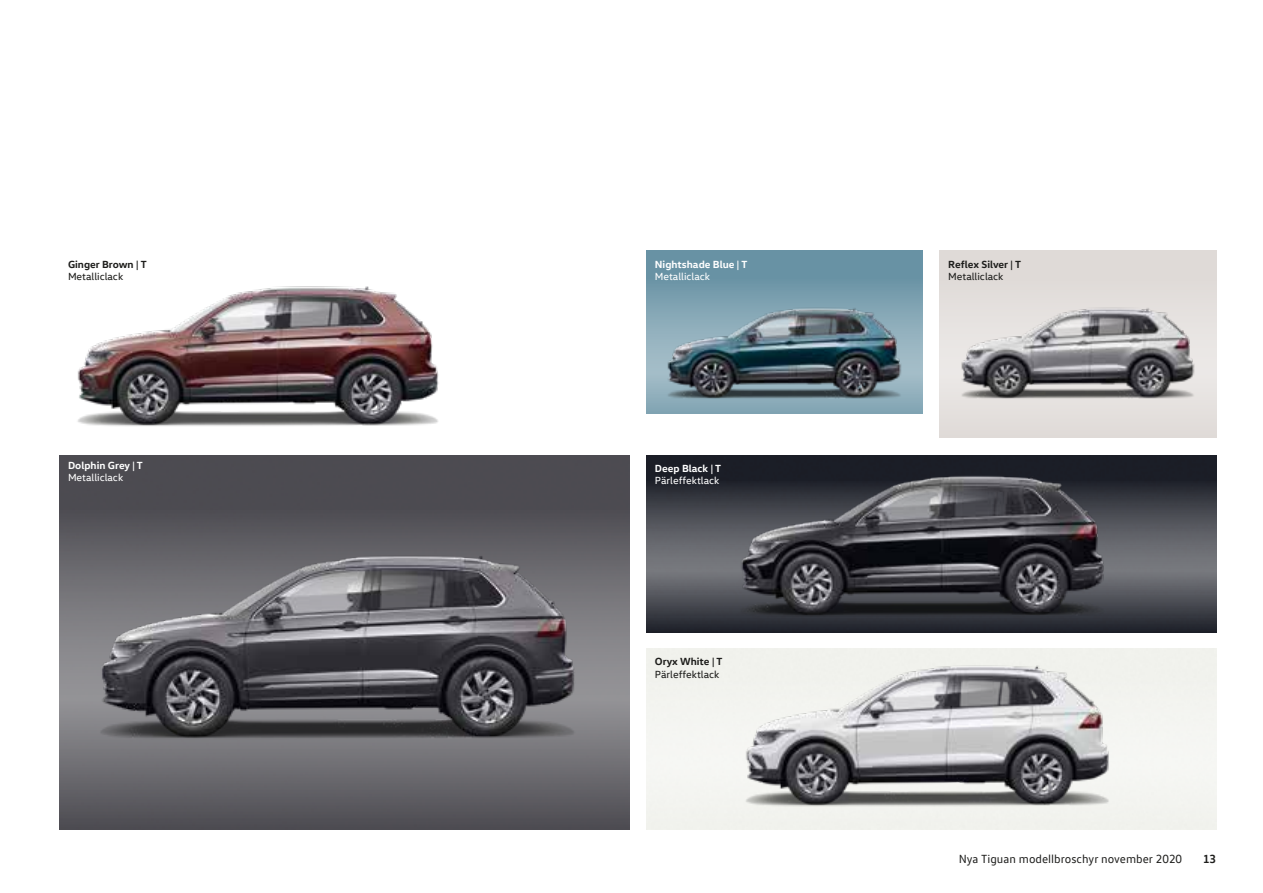
<style>
.page{position:relative;width:1263px;height:893px;background:#fff}
.page>*{position:absolute;margin:0;border:0;box-sizing:border-box;transform-origin:0 0}
.t1{font:12px "VW Text";color:#1d1d1b}
.t2{font:700 12px "VW Text";color:#1d1d1b}
.t3{font:700 10.5px "VW Head";color:#fff}
.t4{font:10.5px "VW Head";color:#fff}
.t5{font:700 10.5px "VW Head";color:#1d1d1b}
.t6{font:10.5px "VW Head";color:#1d1d1b}
</style>
<div class="page">
<div style="left:646px;top:251px;width:277px;height:7px;background:#6892a4"></div>
<img style="left:646px;top:455px;width:570px;height:177px">
<img style="left:646px;top:258px;width:277px;height:156px">
<img style="left:60px;top:455px;width:570px;height:374px">
<img style="left:940px;top:258px;width:276px;height:180px">
<img style="left:59px;top:286px;width:422px;height:254px">
<img style="left:699px;top:396px;width:447px;height:237px">
<img style="left:705px;top:586px;width:446px;height:244px">
<p class="t5" style="left:68px;top:257px;width:80px">Ginger Brown | T</p>
<p class="t6" style="left:68px;top:270px;width:57px">Metalliclack</p>
<p class="t3" style="left:68px;top:458px;width:76px">Dolphin Grey | T</p>
<p class="t4" style="left:68px;top:471px;width:57px">Metalliclack</p>
<p class="t3" style="left:655px;top:257px;width:94px">Nightshade Blue | T</p>
<p class="t4" style="left:655px;top:270px;width:57px">Metalliclack</p>
<p class="t3" style="left:655px;top:461px;width:68px">Deep Black | T</p>
<p class="t4" style="left:655px;top:474px;width:66px">Pärleffektlack</p>
<p class="t5" style="left:655px;top:655px;width:69px">Oryx White | T</p>
<p class="t6" style="left:655px;top:668px;width:66px">Pärleffektlack</p>
<p class="t5" style="left:948px;top:257px;width:74px">Reflex Silver | T</p>
<p class="t6" style="left:948px;top:270px;width:57px">Metalliclack</p>
<p class="t1" style="left:959px;top:852px;width:225px">Nya Tiguan modellbroschyr november 2020</p>
<p class="t2" style="left:1203px;top:851px;width:15px">13</p>
</div>
